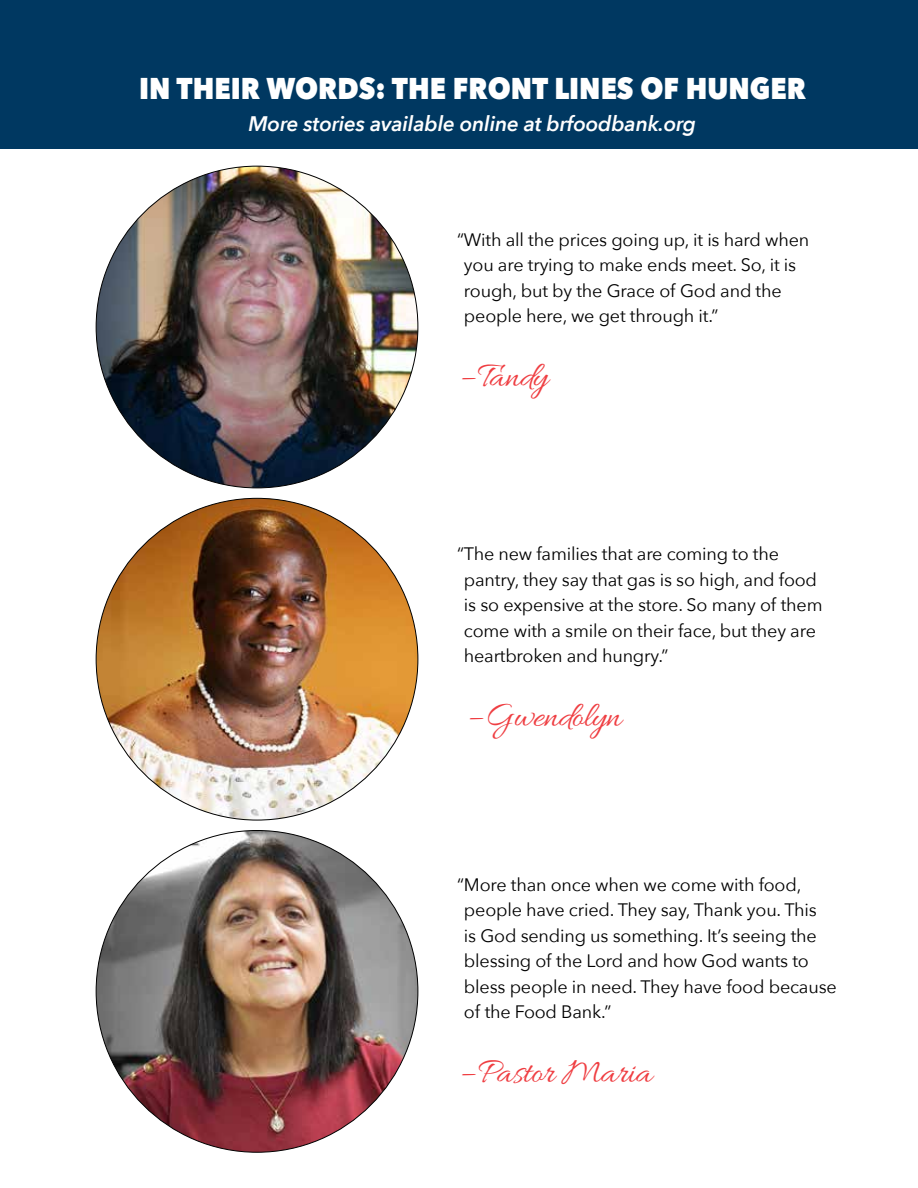
<style>
.page{position:relative;width:918px;height:1188px;background:#fff}
.page>*{position:absolute;margin:0;border:0;box-sizing:border-box;transform-origin:0 0}
.t1{font:36px "Allura";letter-spacing:-.01em;color:#ef3e42}
.t2{font:800 30px "Avenir Next";color:#fff;scale:.9 1}
.t3{font:italic 600 21px "Avenir Next";letter-spacing:-.01em;color:#fff}
.t4{font:18px/25.5px "Avenir Next";letter-spacing:-.01em;color:#000}
</style>
<div class="page">
<div style="left:0;top:0;width:918px;height:149px;background:#003861"></div>
<img style="left:96px;top:166px;width:322px;height:322px;border-radius:161px">
<img style="left:96px;top:498px;width:322px;height:322px;border-radius:161px">
<img style="left:96px;top:830px;width:322px;height:322px;border-radius:161px">
<h2 class="t2" style="left:139px;top:76px;width:742px">IN THEIR WORDS: THE FRONT LINES OF HUNGER</h2>
<p class="t3" style="left:249px;top:115px;width:449px">More stories available online at brfoodbank.org</p>
<p class="t4" style="left:464px;top:228px;width:347px;text-indent:-7px">“With all the prices going up, it is hard when you are trying to make ends meet. So, it is rough, but by the Grace of God and the people here, we get through it.”</p>
<h1 class="t1" style="left:457px;top:351px;width:93px">– Tandy</h1>
<p class="t4" style="left:464px;top:543px;width:360px;text-indent:-7px">“The new families that are coming to the pantry, they say that gas is so high, and food is so expensive at the store. So many of them come with a smile on their face, but they are heartbroken and hungry.”</p>
<h1 class="t1" style="left:465px;top:691px;width:158px">– Gwendolyn</h1>
<p class="t4" style="left:464px;top:873px;width:374px;text-indent:-7px">“More than once when we come with food, people have cried. They say, Thank you. This<br>is God sending us something. It’s seeing the blessing of the Lord and how God wants to bless people in need. They have food because of the Food Bank.”</p>
<h1 class="t1" style="left:457px;top:1047px;width:197px">– Pastor Maria</h1>
</div>
